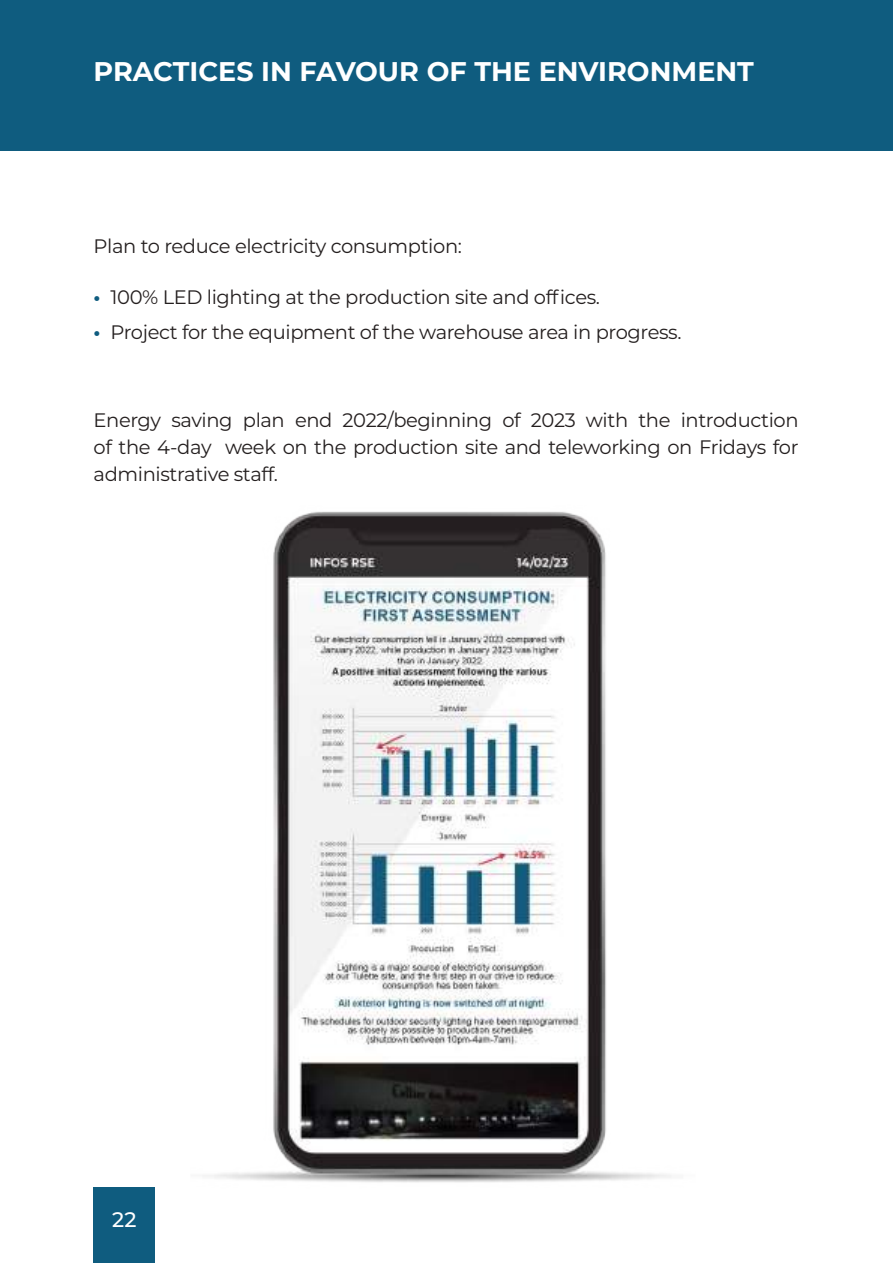
<style>
.page{position:relative;width:893px;height:1263px;background:#fff}
.page>*{position:absolute;margin:0;border:0;box-sizing:border-box;transform-origin:0 0}
.t1{font:700 27px "Montserrat";color:#fff}
.t2{font:500 21px "Montserrat";color:#fff}
.t3{font:19.5px/27px "Montserrat";letter-spacing:-.02em;color:#241f1f;text-align:justify}
.s1{font-weight:700;color:#0f5c7f}
</style>
<div class="page">
<div style="left:0;top:0;width:893px;height:151px;background:#0f5c7f"></div>
<img style="left:93px;top:511px;width:578px;height:752px">
<h1 class="t1" style="left:94px;top:52px;width:662px">PRACTICES IN FAVOUR OF THE ENVIRONMENT</h1>
<p class="t3" style="left:94px;top:232px;width:370px">Plan to reduce electricity consumption:</p>
<p class="t3" style="left:94px;top:283px;width:508px"><span class="s1">•</span> 100% LED lighting at the production site and offices.</p>
<p class="t3" style="left:94px;top:318px;width:589px"><span class="s1">•</span> Project for the equipment of the warehouse area in progress.</p>
<p class="t3" style="left:94px;top:406px;width:707px">Energy saving plan end 2022/beginning of 2023 with the introduction of the 4-day week on the production site and teleworking on Fridays for administrative staff.</p>
<p class="t2" style="left:112px;top:1205px;width:26px">22</p>
</div>
